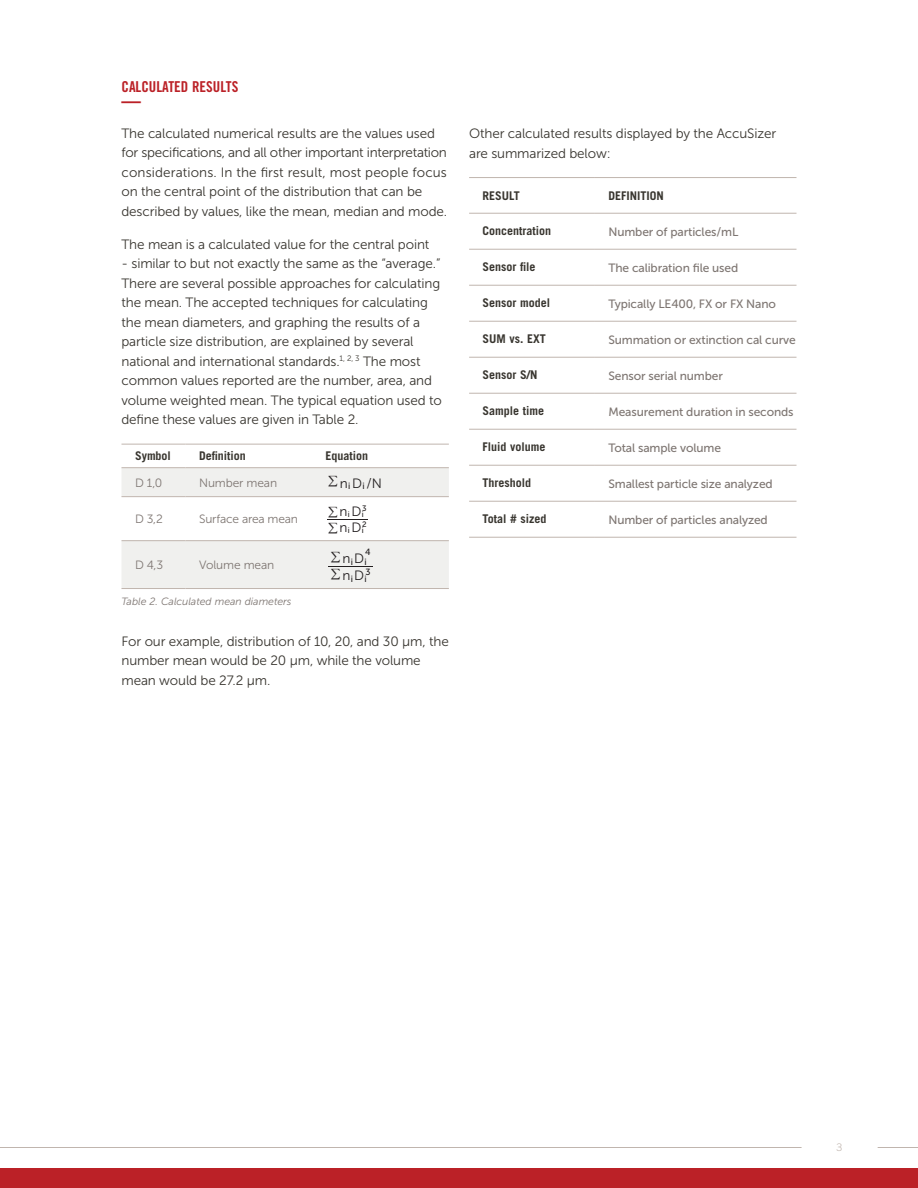
<style>
.page{position:relative;width:918px;height:1188px;background:#fff}
.page>*{position:absolute;margin:0;border:0;box-sizing:border-box;transform-origin:0 0}
.t1{font:700 expanded 20.25px "Trade Gothic LT Std";color:#bb2127;scale:.96 1}
.t2{font:15px "Trade Gothic LT Std Bd Cn 20";color:#bb2127}
.t3{font:13.5px/19.5px "Museo Sans 300";letter-spacing:-.01em;color:#38352f}
.t4{font:13.5px "Museo Sans 300";color:#231f20}
.t5{font:13.5px "MM Variable 2";color:#231f20}
.t6{font:12px "Museo Sans 500";letter-spacing:-.01em;color:#7e7672}
.t7{font:700 12px "Trade Gothic LT Std";color:#38352f}
.t8{font:12px "Museo Sans 300";letter-spacing:-.01em;color:#7e7672}
.t9{font:italic 10.5px "Museo Sans 300";letter-spacing:-.005em;color:#7e7672}
.t10{font:300 10.5px "Trade Gothic LT Std";color:#c0b5ae}
.t11{font:9px "Museo Sans 500";color:#231f20}
.t12{font:7.8px "Museo Sans 500";color:#231f20}
.s1{font-family:"MM Variable"}
</style>
<div class="page">
<div style="left:0;top:1168px;width:918px;height:20px;background:#bb2127"></div>
<hr style="left:878px;top:1147px;width:40px;height:1px;background:#c0b5ae">
<hr style="left:0;top:1147px;width:802px;height:1px;background:#c0b5ae">
<svg style="left:122px;top:468px;width:327px;height:120px"></svg>
<hr style="left:122px;top:496px;width:64px;height:1px;background:#c0b5ae">
<hr style="left:186px;top:496px;width:126px;height:1px;background:#c0b5ae">
<hr style="left:186px;top:540px;width:126px;height:1px;background:#c0b5ae">
<hr style="left:186px;top:444px;width:126px;height:1px;background:#c0b5ae">
<hr style="left:186px;top:467px;width:126px;height:1px;background:#c0b5ae">
<hr style="left:312px;top:444px;width:137px;height:1px;background:#c0b5ae">
<hr style="left:312px;top:467px;width:137px;height:1px;background:#c0b5ae">
<hr style="left:122px;top:540px;width:64px;height:1px;background:#c0b5ae">
<hr style="left:122px;top:588px;width:64px;height:1px;background:#c0b5ae">
<hr style="left:186px;top:588px;width:126px;height:1px;background:#c0b5ae">
<hr style="left:312px;top:588px;width:137px;height:1px;background:#c0b5ae">
<hr style="left:312px;top:496px;width:137px;height:1px;background:#c0b5ae">
<hr style="left:312px;top:540px;width:137px;height:1px;background:#c0b5ae">
<hr style="left:122px;top:444px;width:64px;height:1px;background:#c0b5ae">
<hr style="left:122px;top:467px;width:64px;height:1px;background:#c0b5ae">
<hr style="left:327px;top:519px;width:41px;height:1px;background:#231f20">
<hr style="left:329px;top:566px;width:44px;height:1px;background:#231f20">
<hr style="left:469px;top:177px;width:126px;height:1px;background:#c0b5ae">
<hr style="left:595px;top:177px;width:201px;height:1px;background:#c0b5ae">
<hr style="left:469px;top:213px;width:126px;height:1px;background:#c0b5ae">
<hr style="left:595px;top:213px;width:201px;height:1px;background:#c0b5ae">
<hr style="left:469px;top:321px;width:126px;height:1px;background:#c0b5ae">
<hr style="left:469px;top:357px;width:126px;height:1px;background:#c0b5ae">
<hr style="left:469px;top:393px;width:126px;height:1px;background:#c0b5ae">
<hr style="left:469px;top:429px;width:126px;height:1px;background:#c0b5ae">
<hr style="left:469px;top:465px;width:126px;height:1px;background:#c0b5ae">
<hr style="left:469px;top:501px;width:126px;height:1px;background:#c0b5ae">
<hr style="left:469px;top:537px;width:126px;height:1px;background:#c0b5ae">
<hr style="left:469px;top:249px;width:126px;height:1px;background:#c0b5ae">
<hr style="left:595px;top:321px;width:201px;height:1px;background:#c0b5ae">
<hr style="left:595px;top:357px;width:201px;height:1px;background:#c0b5ae">
<hr style="left:595px;top:393px;width:201px;height:1px;background:#c0b5ae">
<hr style="left:595px;top:429px;width:201px;height:1px;background:#c0b5ae">
<hr style="left:595px;top:465px;width:201px;height:1px;background:#c0b5ae">
<hr style="left:595px;top:501px;width:201px;height:1px;background:#c0b5ae">
<hr style="left:595px;top:537px;width:201px;height:1px;background:#c0b5ae">
<hr style="left:595px;top:249px;width:201px;height:1px;background:#c0b5ae">
<hr style="left:469px;top:285px;width:126px;height:1px;background:#c0b5ae">
<hr style="left:595px;top:285px;width:201px;height:1px;background:#c0b5ae">
<p class="t2" style="left:122px;top:77px;width:118px">CALCULATED RESULTS</p>
<h1 class="t1" style="left:122px;top:88px;width:22px">—</h1>
<p class="t3" style="left:122px;top:124px;width:327px">The calculated numerical results are the values used for specifications, and all other important interpretation considerations. In the first result, most people focus on the central point of the distribution that can be described by values, like the mean, median and mode.</p>
<p class="t3" style="left:122px;top:235px;width:309px">The mean is a calculated value for the central point</p>
<p class="t3" style="left:122px;top:254px;width:322px">- similar to but not exactly the same as the “average.” There are several possible approaches for calculating the mean. The accepted techniques for calculating the mean diameters, and graphing the results of a particle size distribution, are explained by several national and international standards.<sup>1,</sup> <sup>2,</sup> <sup>3</sup> The most common values reported are the number, area, and volume weighted mean. The typical equation used to define these values are given in Table 2.</p>
<p class="t7" style="left:135px;top:449px;width:37px">Symbol</p>
<p class="t7" style="left:199px;top:449px;width:48px">Definition</p>
<p class="t7" style="left:325px;top:449px;width:44px">Equation</p>
<p class="t8" style="left:135px;top:476px;width:29px">D 1,0</p>
<p class="t8" style="left:199px;top:476px;width:80px">Number mean</p>
<p class="t4" style="left:329px;top:476px;width:55px"><sup>/</sup>nD<sub>i</sub> <sub>i</sub>/N</p>
<p class="t8" style="left:135px;top:513px;width:29px">D 3,2</p>
<p class="t8" style="left:199px;top:513px;width:100px">Surface area mean</p>
<p class="t4" style="left:329px;top:521px;width:34px"><span class="s1">/</span>n D</p>
<p class="t12" style="left:362px;top:504px;width:6px">3</p>
<p class="t4" style="left:329px;top:504px;width:34px"><span class="s1">/</span>n D</p>
<p class="t12" style="left:348px;top:526px;width:3px">i</p>
<p class="t12" style="left:362px;top:526px;width:3px">i</p>
<p class="t12" style="left:348px;top:510px;width:3px">i</p>
<p class="t12" style="left:362px;top:510px;width:3px">i</p>
<p class="t12" style="left:362px;top:520px;width:6px">2</p>
<p class="t8" style="left:135px;top:559px;width:30px">D 4,3</p>
<p class="t8" style="left:199px;top:559px;width:77px">Volume mean</p>
<p class="t11" style="left:365px;top:547px;width:7px">4</p>
<p class="t5" style="left:331px;top:548px;width:11px">/</p>
<p class="t4" style="left:343px;top:551px;width:23px">n D</p>
<p class="t11" style="left:351px;top:574px;width:4px">i</p>
<p class="t11" style="left:364px;top:574px;width:4px">i</p>
<p class="t11" style="left:351px;top:557px;width:4px">i</p>
<p class="t11" style="left:364px;top:557px;width:4px">i</p>
<p class="t11" style="left:366px;top:567px;width:7px">3</p>
<p class="t5" style="left:331px;top:565px;width:11px">/</p>
<p class="t4" style="left:343px;top:568px;width:23px">n D</p>
<p class="t9" style="left:122px;top:596px;width:172px">Table 2. Calculated mean diameters</p>
<p class="t3" style="left:122px;top:631px;width:329px">For our example, distribution of 10, 20, and 30 μm, the number mean would be 20 μm, while the volume mean would be 27.2 μm.</p>
<p class="t3" style="left:469px;top:124px;width:309px">Other calculated results displayed by the AccuSizer are summarized below:</p>
<p class="t7" style="left:483px;top:188px;width:39px">RESULT</p>
<p class="t7" style="left:608px;top:188px;width:57px">DEFINITION</p>
<p class="t7" style="left:483px;top:224px;width:70px">Concentration</p>
<p class="t6" style="left:608px;top:225px;width:131px">Number of particles/mL</p>
<p class="t7" style="left:483px;top:260px;width:55px">Sensor file</p>
<p class="t6" style="left:608px;top:261px;width:131px">The calibration file used</p>
<p class="t7" style="left:483px;top:296px;width:69px">Sensor model</p>
<p class="t6" style="left:608px;top:297px;width:169px">Typically LE400, FX or FX Nano</p>
<p class="t7" style="left:483px;top:332px;width:65px">SUM vs. EXT</p>
<p class="t6" style="left:608px;top:333px;width:189px">Summation or extinction cal curve</p>
<p class="t7" style="left:483px;top:368px;width:57px">Sensor S/N</p>
<p class="t6" style="left:608px;top:369px;width:116px">Sensor serial number</p>
<p class="t7" style="left:483px;top:404px;width:63px">Sample time</p>
<p class="t6" style="left:608px;top:405px;width:187px">Measurement duration in seconds</p>
<p class="t7" style="left:483px;top:440px;width:64px">Fluid volume</p>
<p class="t6" style="left:608px;top:441px;width:114px">Total sample volume</p>
<p class="t7" style="left:483px;top:476px;width:50px">Threshold</p>
<p class="t6" style="left:608px;top:477px;width:166px">Smallest particle size analyzed</p>
<p class="t7" style="left:483px;top:512px;width:66px">Total # sized</p>
<p class="t6" style="left:608px;top:513px;width:161px">Number of particles analyzed</p>
<p class="t10" style="left:837px;top:1141px;width:7px">3</p>
</div>
